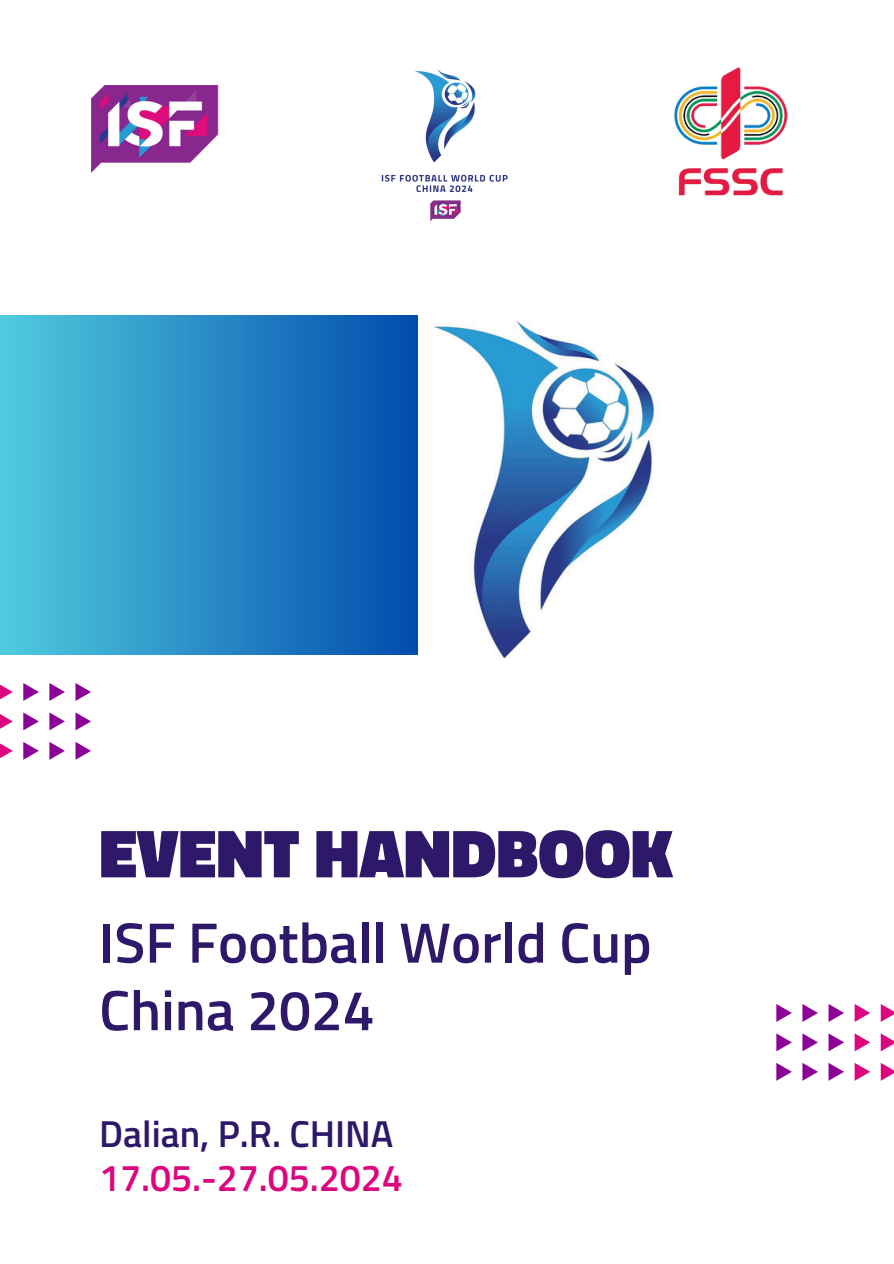
<style>
.page{position:relative;width:894px;height:1264px;background:#fff}
.page>*{position:absolute;margin:0;border:0;box-sizing:border-box;transform-origin:0 0}
.t1{font:900 69px "Titillium Web";color:#2d1869}
.t2{font:600 56.85px/67.5px "Titillium Web";color:#2d1869}
.t3{font:600 37.5px "Titillium Web";color:#dd057e}
.t4{font:600 37.5px "Titillium Web";color:#2d1869}
</style>
<div class="page">
<div style="left:0;top:316px;width:418px;height:338px;background:linear-gradient(to right,#50ccde,#014cad)"></div>
<svg style="left:75px;top:683px;width:16px;height:18px"></svg>
<svg style="left:75px;top:712px;width:16px;height:18px"></svg>
<svg style="left:75px;top:742px;width:16px;height:17px"></svg>
<svg style="left:49px;top:683px;width:16px;height:18px"></svg>
<svg style="left:49px;top:712px;width:16px;height:18px"></svg>
<svg style="left:49px;top:742px;width:16px;height:17px"></svg>
<svg style="left:23px;top:683px;width:16px;height:18px"></svg>
<svg style="left:23px;top:712px;width:16px;height:18px"></svg>
<svg style="left:23px;top:742px;width:16px;height:17px"></svg>
<svg style="left:0;top:684px;width:13px;height:74px"></svg>
<svg style="left:880px;top:1004px;width:13px;height:17px"></svg>
<svg style="left:880px;top:1033px;width:13px;height:18px"></svg>
<svg style="left:880px;top:1063px;width:13px;height:17px"></svg>
<svg style="left:854px;top:1004px;width:15px;height:17px"></svg>
<svg style="left:854px;top:1033px;width:15px;height:18px"></svg>
<svg style="left:854px;top:1063px;width:15px;height:17px"></svg>
<svg style="left:776px;top:1004px;width:67px;height:76px"></svg>
<img style="left:91px;top:86px;width:128px;height:86px">
<img style="left:674px;top:67px;width:113px;height:129px">
<img style="left:381px;top:69px;width:127px;height:152px">
<img style="left:434px;top:320px;width:221px;height:339px">
<p class="t1" style="left:99px;top:799px;width:575px">EVENT HANDBOOK</p>
<p class="t2" style="left:99px;top:907px;width:553px">ISF Football World Cup<br>China 2024</p>
<h1 class="t4" style="left:99px;top:1104px;width:296px">Dalian, P.R. CHINA</h1>
<h2 class="t3" style="left:99px;top:1148px;width:305px">17.05.-27.05.2024</h2>
</div>
